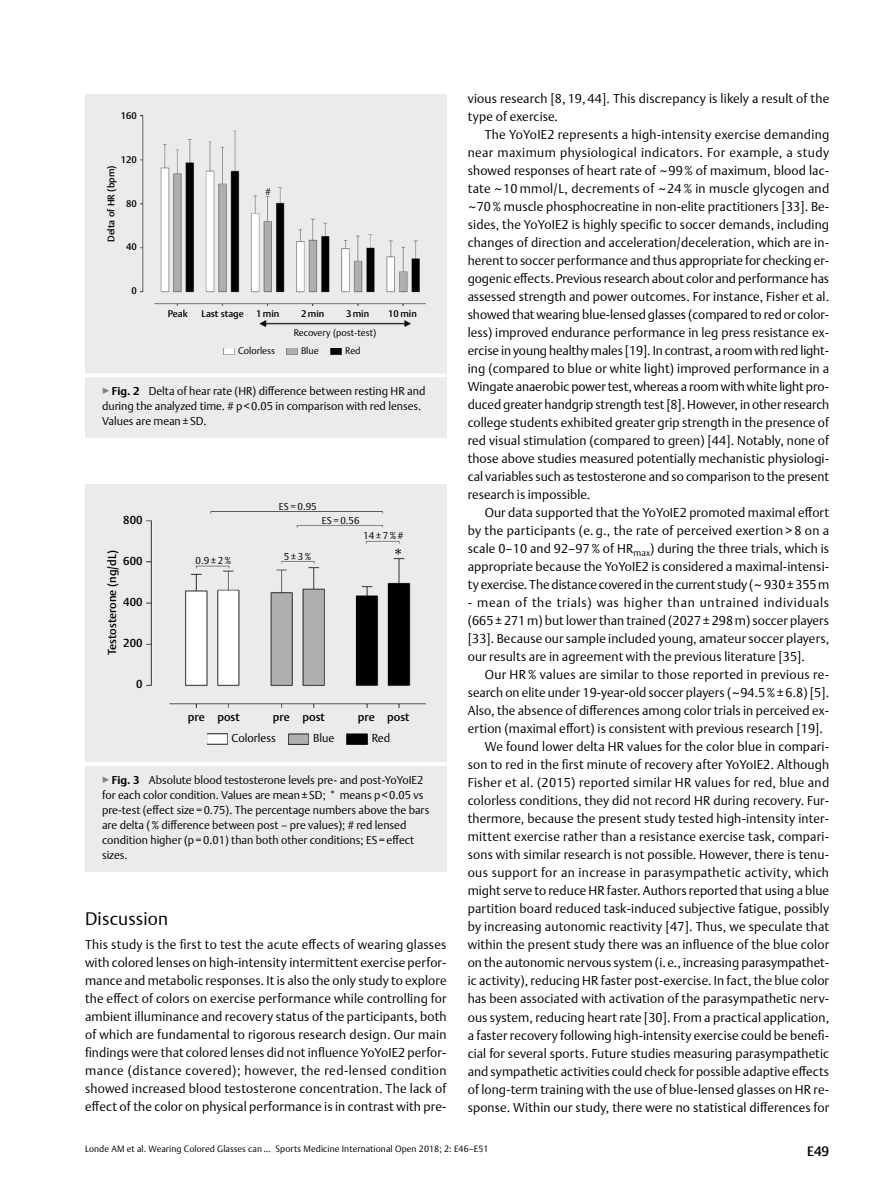
<style>
.page{position:relative;width:893px;height:1191px;background:#fff}
.page>*{position:absolute;margin:0;border:0;box-sizing:border-box;transform-origin:0 0}
.t1{font:300 18px "Thieme Argo 2011";letter-spacing:.01em;color:#000}
.t2{font:500 13.5px "Thieme Argo 2011";color:#000}
.t3{font:300 12.75px/18px "Thieme Argo 2011";letter-spacing:.01em;color:#000;text-align:justify}
.t4{font:300 12.75px "Thieme Argo 2011";letter-spacing:.03em;color:#000}
.t5{font:500 11.4px "Thieme Argo 2011";color:#000}
.t6{font:300 11.4px "Thieme Argo 2011";color:#000}
.t7{font:300 11.25px/15px "Thieme Argo 2011";color:#000}
.t8{font:300 9.9px "Thieme Argo 2011";color:#000}
.t9{font:500 9.45px "Thieme Argo 2011";color:#000}
.t10{font:300 9.45px "Thieme Argo 2011";color:#000}
.t11{font:300 9px "Thieme Argo 2011";letter-spacing:.01em;color:#000}
.s1{color:#808285}
.s2{font-weight:700}
</style>
<div class="page">
<div style="left:85px;top:94px;width:361px;height:280px;background:#ebebec"></div>
<img style="left:259px;top:321px;width:151px;height:5px">
<img style="left:141px;top:115px;width:284px;height:191px">
<svg style="left:224px;top:349px;width:10px;height:6px"></svg>
<svg style="left:287px;top:348px;width:10px;height:7px"></svg>
<svg style="left:331px;top:348px;width:10px;height:7px"></svg>
<div style="left:85px;top:374px;width:361px;height:64px;background:#ebebec"></div>
<hr style="left:85px;top:373px;width:361px;height:4px;background:#fff">
<div style="left:85px;top:484px;width:361px;height:278px;background:#ebebec"></div>
<img style="left:147px;top:511px;width:278px;height:197px">
<svg style="left:395px;top:548px;width:6px;height:6px"></svg>
<img style="left:207px;top:733px;width:20px;height:11px">
<img style="left:288px;top:733px;width:21px;height:11px">
<img style="left:347px;top:733px;width:20px;height:11px">
<div style="left:85px;top:762px;width:361px;height:109px;background:#ebebec"></div>
<hr style="left:85px;top:762px;width:361px;height:3px;background:#fff">
<p class="t9" style="left:121px;top:109px;width:18px">160</p>
<p class="t9" style="left:121px;top:153px;width:18px">120</p>
<p class="t9" style="left:126px;top:197px;width:12px">80</p>
<p class="t9" style="left:126px;top:241px;width:12px">40</p>
<p class="t9" style="left:131px;top:285px;width:7px">0</p>
<p class="t9" style="left:105px;top:242px;width:78px;rotate:-90deg">Delta of HR (bpm)</p>
<p class="t10" style="left:265px;top:186px;width:7px">#</p>
<p class="t9" style="left:168px;top:307px;width:22px">Peak</p>
<p class="t9" style="left:202px;top:307px;width:44px">Last stage</p>
<p class="t9" style="left:256px;top:307px;width:25px">1 min</p>
<p class="t9" style="left:301px;top:307px;width:25px">2 min</p>
<p class="t9" style="left:346px;top:307px;width:25px">3 min</p>
<p class="t9" style="left:388px;top:307px;width:30px">10min</p>
<p class="t10" style="left:294px;top:326px;width:84px">Recovery (post-test)</p>
<p class="t10" style="left:238px;top:344px;width:38px">Colorless</p>
<p class="t10" style="left:301px;top:344px;width:19px">Blue</p>
<p class="t10" style="left:345px;top:344px;width:17px">Red</p>
<p class="t7" style="left:102px;top:383px;width:325px"><span class="s1">▶</span><span class="s2">Fig. 2</span> Delta of hear rate (HR) difference between resting HR and during the analyzed time. # p&lt;0.05 in comparison with red lenses.<br>Values are mean±SD.</p>
<p class="t5" style="left:123px;top:512px;width:21px">800</p>
<p class="t5" style="left:123px;top:553px;width:21px">600</p>
<p class="t5" style="left:123px;top:594px;width:21px">400</p>
<p class="t5" style="left:123px;top:635px;width:21px">200</p>
<p class="t5" style="left:136px;top:676px;width:8px">0</p>
<p class="t5" style="left:104px;top:655px;width:107px;rotate:-90deg">Testosterone (ng/dL)</p>
<p class="t8" style="left:196px;top:554px;width:37px">0.9±2%</p>
<p class="t8" style="left:279px;top:499px;width:39px">ES =0.95</p>
<p class="t8" style="left:322px;top:513px;width:39px">ES =0.56</p>
<p class="t8" style="left:284px;top:549px;width:29px">5±3%</p>
<p class="t8" style="left:363px;top:529px;width:41px">14±7%#</p>
<p class="t5" style="left:188px;top:709px;width:53px">pre post</p>
<p class="t5" style="left:273px;top:709px;width:53px">pre post</p>
<p class="t5" style="left:358px;top:709px;width:53px">pre post</p>
<p class="t6" style="left:231px;top:730px;width:46px">Colorless</p>
<p class="t6" style="left:313px;top:730px;width:23px">Blue</p>
<p class="t6" style="left:372px;top:730px;width:20px">Red</p>
<p class="t7" style="left:102px;top:772px;width:329px"><span class="s1">▶</span><span class="s2">Fig. 3</span> Absolute blood testosterone levels pre- and post-YoYoIE2 for each color condition. Values are mean±SD; * means p&lt;0.05 vs pre-test (effect size=0.75). The percentage numbers above the bars are delta (% difference between post – pre values); # red lensed condition higher (p=0.01) than both other conditions; ES=effect sizes.</p>
<h1 class="t1" style="left:85px;top:906px;width:85px">Discussion</h1>
<p class="t3" style="left:85px;top:935px;width:363px">This study is the first to test the acute effects of wearing glasses with colored lenses on high-intensity intermittent exercise perfor&shy;mance and metabolic responses. It is also the only study to explore the effect of colors on exercise performance while controlling for ambient illuminance and recovery status of the participants, both of which are fundamental to rigorous research design. Our main findings were that colored lenses did not influence YoYoIE2 perfor&shy;mance (distance covered); however, the red-lensed condition showed increased blood testosterone concentration. The lack of effect of the color on physical performance is in contrast with pre-</p>
<p class="t3" style="left:468px;top:89px;width:363px">vious research [8, 19, 44]. This discrepancy is likely a result of the type of exercise.</p>
<p class="t3" style="left:468px;top:125px;width:363px;text-indent:17px">The YoYoIE2 represents a high-intensity exercise demanding near maximum physiological indicators. For example, a study showed responses of heart rate of ~99% of maximum, blood lac&shy;tate ~10 mmol/L, decrements of ~24 % in muscle glycogen and ~70% muscle phosphocreatine in non-elite practitioners [33]. Be&shy;sides, the YoYoIE2 is highly specific to soccer demands, including changes of direction and acceleration/deceleration, which are in&shy;herent to soccer performance and thus appropriate for checking er&shy;gogenic effects. Previous research about color and performance has assessed strength and power outcomes. For instance, Fisher et al. showed that wearing blue-lensed glasses (compared to red or color&shy;less) improved endurance performance in leg press resistance ex&shy;ercise in young healthy males [19]. In contrast, a room with red light&shy;ing (compared to blue or white light) improved performance in a Wingate anaerobic power test, whereas a room with white light pro&shy;duced greater handgrip strength test [8]. However, in other research college students exhibited greater grip strength in the presence of red visual stimulation (compared to green) [44]. Notably, none of those above studies measured potentially mechanistic physiologi&shy;cal variables such as testosterone and so comparison to the present research is impossible.</p>
<p class="t3" style="left:468px;top:503px;width:363px;text-indent:17px">Our data supported that the YoYoIE2 promoted maximal effort by the participants (e. g., the rate of perceived exertion &gt; 8 on a scale 0–10 and 92–97% of HR<sub>max</sub>) during the three trials, which is appropriate because the YoYoIE2 is considered a maximal-intensi&shy;ty exercise. The distance covered in the current study (~ 930±355m</p>
<p class="t3" style="left:468px;top:593px;width:363px">- mean of the trials) was higher than untrained individuals (665±271m) but lower than trained (2027±298m) soccer players [33]. Because our sample included young, amateur soccer players, our results are in agreement with the previous literature [35].</p>
<p class="t3" style="left:485px;top:665px;width:346px">Our HR % values are similar to those reported in previous re-</p>
<p class="t3" style="left:468px;top:683px;width:363px">search on elite under 19-year-old soccer players (~94.5%±6.8) [5].</p>
<p class="t3" style="left:468px;top:701px;width:363px">Also, the absence of differences among color trials in perceived ex-</p>
<p class="t3" style="left:468px;top:719px;width:357px">ertion (maximal effort) is consistent with previous research [19].</p>
<p class="t3" style="left:485px;top:737px;width:346px">We found lower delta HR values for the color blue in compari-</p>
<p class="t3" style="left:468px;top:755px;width:363px">son to red in the first minute of recovery after YoYoIE2. Although</p>
<p class="t3" style="left:468px;top:773px;width:363px">Fisher et al. (2015) reported similar HR values for red, blue and</p>
<p class="t3" style="left:468px;top:791px;width:363px">colorless conditions, they did not record HR during recovery. Fur-</p>
<p class="t3" style="left:468px;top:809px;width:363px">thermore, because the present study tested high-intensity inter-</p>
<p class="t3" style="left:468px;top:827px;width:363px">mittent exercise rather than a resistance exercise task, compari-</p>
<p class="t3" style="left:468px;top:845px;width:363px">sons with similar research is not possible. However, there is tenu-</p>
<p class="t4" style="left:468px;top:864px;width:363px">ous support for an increase in parasympathetic activity, which</p>
<p class="t3" style="left:468px;top:881px;width:363px">might serve to reduce HR faster. Authors reported that using a blue</p>
<p class="t3" style="left:468px;top:899px;width:363px">partition board reduced task-induced subjective fatigue, possibly</p>
<p class="t3" style="left:468px;top:917px;width:363px">by increasing autonomic reactivity [47]. Thus, we speculate that</p>
<p class="t3" style="left:468px;top:935px;width:363px">within the present study there was an influence of the blue color</p>
<p class="t3" style="left:468px;top:953px;width:363px">on the autonomic nervous system (i. e., increasing parasympathet-</p>
<p class="t3" style="left:468px;top:971px;width:363px">ic activity), reducing HR faster post-exercise. In fact, the blue color</p>
<p class="t3" style="left:468px;top:989px;width:363px">has been associated with activation of the parasympathetic nerv-</p>
<p class="t3" style="left:468px;top:1007px;width:363px">ous system, reducing heart rate [30]. From a practical application,</p>
<p class="t3" style="left:468px;top:1025px;width:363px">a faster recovery following high-intensity exercise could be benefi-</p>
<p class="t3" style="left:468px;top:1043px;width:363px">cial for several sports. Future studies measuring parasympathetic</p>
<p class="t3" style="left:468px;top:1061px;width:363px">and sympathetic activities could check for possible adaptive effects</p>
<p class="t3" style="left:468px;top:1079px;width:363px">of long-term training with the use of blue-lensed glasses on HR re-</p>
<p class="t3" style="left:468px;top:1097px;width:363px">sponse. Within our study, there were no statistical differences for</p>
<p class="t11" style="left:85px;top:1143px;width:405px">Londe AM et al. Wearing Colored Glasses can … Sports Medicine International Open 2018; 2: E46–E51</p>
<p class="t2" style="left:807px;top:1142px;width:24px">E49</p>
</div>
